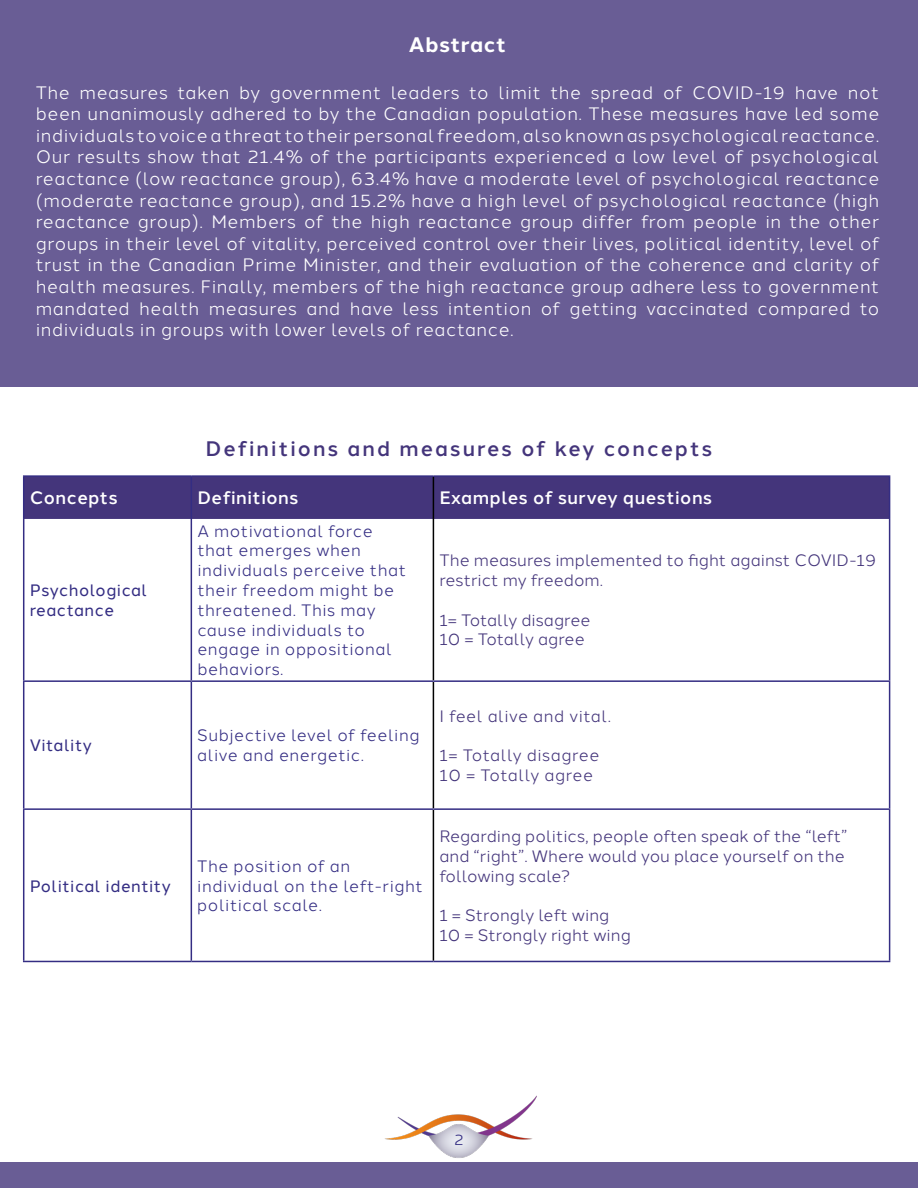
<style>
.page{position:relative;width:918px;height:1188px;background:#fff}
.page>*{position:absolute;margin:0;border:0;box-sizing:border-box;transform-origin:0 0}
.t1{font:500 21px "Halcom";letter-spacing:.1em;color:#44357b}
.t2{font:700 21px "Halcom";letter-spacing:.03em;color:#fff}
.t3{font:18px/21.6px "Halcom";letter-spacing:.03em;color:#fff;text-align:justify}
.t4{font:500 18px "Halcom";letter-spacing:.03em;color:#fff}
.t5{font:16.5px/19.8px "Halcom";letter-spacing:.03em;color:#342d83}
.t6{font:16.5px/19.8px "Halcom";color:#44357b}
.t7{font:16.5px/19.8px "Halcom";letter-spacing:.03em;color:#44357b}
.t8{font:16.5px/19.8px "Halcom";letter-spacing:.03em;color:#342d83}
.t9{font:15px "Halcom";color:#342d83}
</style>
<div class="page">
<div style="left:0;top:0;width:918px;height:387px;background:#695d95"></div>
<div style="left:0;top:1162px;width:918px;height:26px;background:#695d95"></div>
<img style="left:384px;top:1095px;width:153px;height:63px">
<div style="left:24px;top:477px;width:865px;height:42px;background:#44357b"></div>
<hr style="left:23px;top:519px;width:1px;height:161px;background:#342d83">
<hr style="left:23px;top:680px;width:168px;height:2px;background:#342d83">
<hr style="left:23px;top:682px;width:1px;height:126px;background:#342d83">
<hr style="left:23px;top:808px;width:168px;height:2px;background:#342d83">
<hr style="left:23px;top:810px;width:1px;height:151px;background:#342d83">
<hr style="left:23px;top:961px;width:168px;height:1px;background:#342d83">
<hr style="left:191px;top:477px;width:1px;height:42px;background:#342d83">
<hr style="left:191px;top:519px;width:1px;height:161px;background:#342d83">
<hr style="left:889px;top:519px;width:1px;height:161px;background:#342d83">
<hr style="left:191px;top:682px;width:1px;height:126px;background:#342d83">
<hr style="left:889px;top:682px;width:1px;height:126px;background:#342d83">
<hr style="left:191px;top:810px;width:1px;height:151px;background:#342d83">
<hr style="left:889px;top:810px;width:1px;height:151px;background:#342d83">
<hr style="left:433px;top:519px;width:1px;height:161px;background:#000">
<hr style="left:433px;top:682px;width:1px;height:126px;background:#000">
<hr style="left:433px;top:810px;width:1px;height:151px;background:#000">
<hr style="left:191px;top:680px;width:242px;height:2px;background:#342d83">
<hr style="left:433px;top:680px;width:457px;height:2px;background:#342d83">
<hr style="left:191px;top:808px;width:242px;height:2px;background:#342d83">
<hr style="left:433px;top:808px;width:457px;height:2px;background:#342d83">
<hr style="left:191px;top:961px;width:242px;height:1px;background:#342d83">
<hr style="left:433px;top:961px;width:457px;height:1px;background:#342d83">
<hr style="left:23px;top:475px;width:168px;height:2px;background:#342d83">
<hr style="left:23px;top:477px;width:1px;height:42px;background:#342d83">
<hr style="left:191px;top:475px;width:242px;height:2px;background:#342d83">
<hr style="left:433px;top:475px;width:457px;height:2px;background:#342d83">
<hr style="left:889px;top:477px;width:1px;height:42px;background:#342d83">
<hr style="left:433px;top:477px;width:1px;height:42px;background:#000">
<p class="t2" style="left:409px;top:28px;width:99px">Abstract</p>
<p class="t3" style="left:36px;top:80px;width:845px">The measures taken by government leaders to limit the spread of COVID-19 have not been unanimously adhered to by the Canadian population. These measures have led some individuals to voice a threat to their personal freedom, also known as psychological reactance.<br>Our results show that 21.4% of the participants experienced a low level of psychological reactance (low reactance group), 63.4% have a moderate level of psychological reactance (moderate reactance group), and 15.2% have a high level of psychological reactance (high reactance group). Members of the high reactance group differ from people in the other groups in their level of vitality, perceived control over their lives, political identity, level of trust in the Canadian Prime Minister, and their evaluation of the coherence and clarity of health measures. Finally, members of the high reactance group adhere less to government mandated health measures and have less intention of getting vaccinated compared to individuals in groups with lower levels of reactance.</p>
<p class="t1" style="left:205px;top:432px;width:508px">Definitions and measures of key concepts</p>
<p class="t4" style="left:30px;top:484px;width:89px">Concepts</p>
<p class="t4" style="left:197px;top:484px;width:103px">Definitions</p>
<p class="t4" style="left:439px;top:484px;width:274px">Examples of survey questions</p>
<p class="t8" style="left:30px;top:579px;width:119px">Psychological reactance</p>
<p class="t5" style="left:197px;top:519px;width:210px">A motivational force that emerges when individuals perceive that their freedom might be threatened. This may cause individuals to engage in oppositional behaviors.</p>
<p class="t8" style="left:30px;top:734px;width:64px">Vitality</p>
<p class="t5" style="left:197px;top:724px;width:224px">Subjective level of feeling alive and energetic.</p>
<p class="t6" style="left:439px;top:549px;width:438px">The measures implemented to fight against COVID-19 restrict my freedom.</p>
<p class="t6" style="left:439px;top:608px;width:153px">1= Totally disagree<br>10 = Totally agree</p>
<p class="t7" style="left:439px;top:704px;width:173px">I feel alive and vital.</p>
<p class="t7" style="left:439px;top:744px;width:162px">1= Totally disagree<br>10 = Totally agree</p>
<p class="t8" style="left:30px;top:874px;width:143px">Political identity</p>
<p class="t5" style="left:197px;top:854px;width:227px">The position of an individual on the left-right political scale.</p>
<p class="t6" style="left:439px;top:825px;width:410px">Regarding politics, people often speak of the “left” and “right”. Where would you place yourself on the following scale?</p>
<p class="t6" style="left:439px;top:904px;width:193px">1 = Strongly left wing<br>10 = Strongly right wing</p>
<p class="t9" style="left:454px;top:1128px;width:11px">2</p>
</div>
